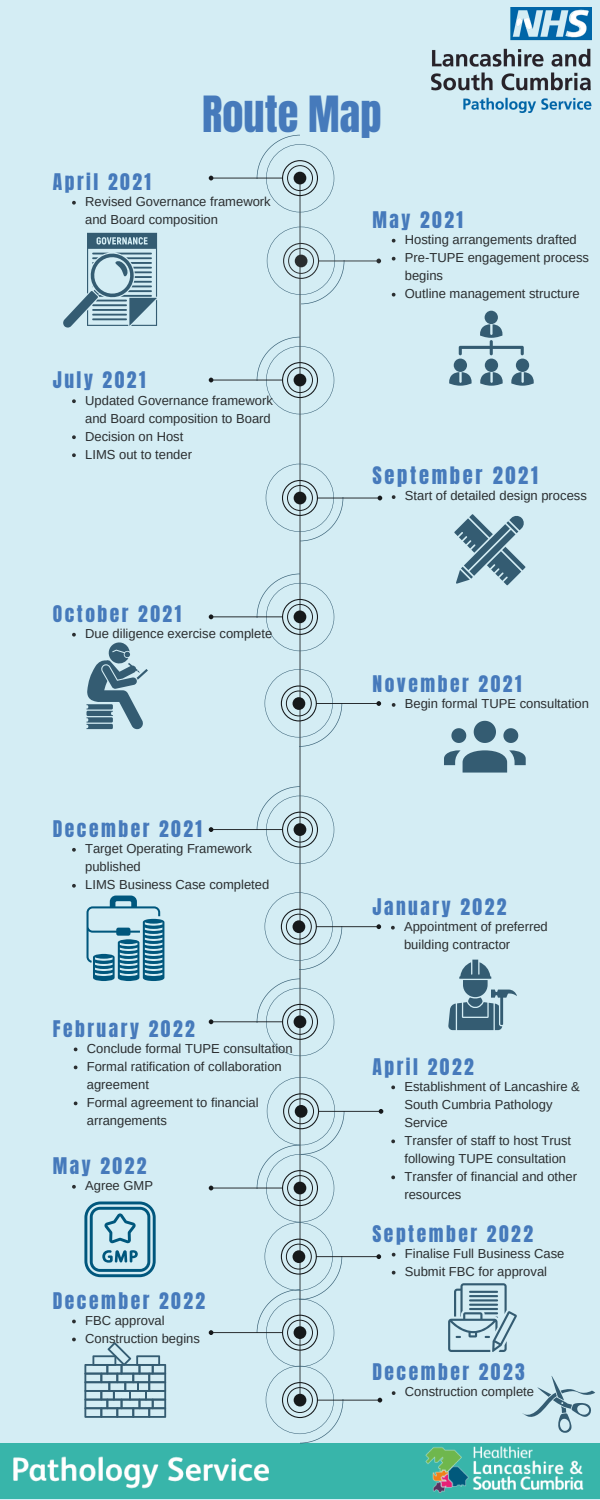
<style>
.page{position:relative;width:600px;height:1500px;background:#d4edf4}
.page>*{position:absolute;margin:0;border:0;box-sizing:border-box;transform-origin:0 0}
.t1{font:42.4px "Anton";color:#467abb}
.t2{font:20.5px "Anton";letter-spacing:.13em;color:#467abb}
.t3{font:19.5px "Anton";letter-spacing:.13em;color:#467abb}
.t4{font:13px/18px "Arimo";color:#2a2e30}
</style>
<div class="page">
<svg style="left:209px;top:378px;width:4px;height:4px"></svg>
<svg style="left:376px;top:259px;width:5px;height:4px"></svg>
<img style="left:0;top:1443px;width:600px;height:56px">
<svg style="left:209px;top:614px;width:4px;height:5px"></svg>
<svg style="left:209px;top:827px;width:4px;height:5px"></svg>
<svg style="left:444px;top:721px;width:82px;height:52px"></svg>
<svg style="left:454px;top:514px;width:71px;height:71px"></svg>
<svg style="left:391px;top:1086px;width:4px;height:3px"></svg>
<svg style="left:391px;top:1140px;width:4px;height:3px"></svg>
<svg style="left:391px;top:1176px;width:4px;height:3px"></svg>
<svg style="left:209px;top:176px;width:4px;height:4px"></svg>
<svg style="left:392px;top:1253px;width:4px;height:4px"></svg>
<svg style="left:392px;top:1271px;width:4px;height:4px"></svg>
<svg style="left:209px;top:1019px;width:4px;height:5px"></svg>
<svg style="left:377px;top:701px;width:4px;height:5px"></svg>
<svg style="left:378px;top:496px;width:4px;height:4px"></svg>
<svg style="left:377px;top:924px;width:4px;height:5px"></svg>
<svg style="left:209px;top:1330px;width:4px;height:5px"></svg>
<svg style="left:379px;top:1109px;width:4px;height:5px"></svg>
<svg style="left:522px;top:1376px;width:73px;height:57px"></svg>
<div style="left:485px;top:311px;width:13px;height:13px;background:#345c72;border-radius:50%"></div>
<svg style="left:459px;top:324px;width:65px;height:31px"></svg>
<div style="left:454px;top:359px;width:13px;height:13px;background:#345c72;border-radius:50%"></div>
<svg style="left:449px;top:372px;width:23px;height:14px"></svg>
<div style="left:485px;top:359px;width:13px;height:13px;background:#345c72;border-radius:50%"></div>
<svg style="left:480px;top:372px;width:23px;height:14px"></svg>
<div style="left:516px;top:359px;width:13px;height:13px;background:#345c72;border-radius:50%"></div>
<svg style="left:511px;top:372px;width:23px;height:14px"></svg>
<svg style="left:63px;top:233px;width:94px;height:95px"></svg>
<svg style="left:448px;top:960px;width:69px;height:70px"></svg>
<svg style="left:84px;top:1342px;width:82px;height:76px"></svg>
<img style="left:432px;top:8px;width:160px;height:104px">
<svg style="left:392px;top:1391px;width:4px;height:4px"></svg>
<svg style="left:72px;top:1185px;width:4px;height:4px"></svg>
<svg style="left:209px;top:1186px;width:4px;height:4px"></svg>
<svg style="left:377px;top:1254px;width:4px;height:5px"></svg>
<svg style="left:257px;top:135px;width:87px;height:1308px"></svg>
<svg style="left:378px;top:1398px;width:4px;height:5px"></svg>
<svg style="left:86px;top:642px;width:62px;height:87px"></svg>
<svg style="left:87px;top:896px;width:77px;height:85px"></svg>
<svg style="left:84px;top:1202px;width:72px;height:75px"></svg>
<svg style="left:448px;top:1283px;width:69px;height:69px"></svg>
<svg style="left:72px;top:633px;width:4px;height:4px"></svg>
<svg style="left:391px;top:926px;width:4px;height:4px"></svg>
<svg style="left:72px;top:399px;width:4px;height:4px"></svg>
<svg style="left:72px;top:435px;width:4px;height:4px"></svg>
<svg style="left:72px;top:453px;width:4px;height:4px"></svg>
<svg style="left:392px;top:495px;width:4px;height:4px"></svg>
<svg style="left:392px;top:703px;width:4px;height:4px"></svg>
<svg style="left:72px;top:201px;width:4px;height:4px"></svg>
<svg style="left:392px;top:239px;width:4px;height:4px"></svg>
<svg style="left:392px;top:257px;width:4px;height:4px"></svg>
<svg style="left:392px;top:293px;width:4px;height:4px"></svg>
<svg style="left:72px;top:848px;width:4px;height:4px"></svg>
<svg style="left:72px;top:884px;width:4px;height:4px"></svg>
<svg style="left:72px;top:1320px;width:4px;height:3px"></svg>
<svg style="left:72px;top:1338px;width:4px;height:3px"></svg>
<p class="t3" style="left:53px;top:168px;width:100px">April 2021</p>
<p class="t1" style="left:202px;top:84px;width:181px">Route Map</p>
<p class="t4" style="left:85px;top:193px;width:187px">Revised Governance framework and Board composition</p>
<p class="t3" style="left:53px;top:366px;width:94px">July 2021</p>
<p class="t4" style="left:85px;top:391px;width:189px">Updated Governance framework and Board composition to Board</p>
<p class="t4" style="left:85px;top:427px;width:100px">Decision on Host</p>
<p class="t4" style="left:85px;top:445px;width:108px">LIMS out to tender</p>
<p class="t3" style="left:53px;top:600px;width:130px">October 2021</p>
<p class="t4" style="left:85px;top:625px;width:189px">Due diligence exercise complete</p>
<p class="t3" style="left:53px;top:815px;width:151px">December 2021</p>
<p class="t4" style="left:85px;top:840px;width:168px">Target Operating Framework published</p>
<p class="t4" style="left:85px;top:876px;width:186px">LIMS Business Case completed</p>
<p class="t3" style="left:53px;top:1014px;width:144px">February 2022</p>
<p class="t4" style="left:87px;top:1039px;width:207px">Conclude formal TUPE consultation</p>
<p class="t4" style="left:87px;top:1057px;width:197px">Formal ratification of collaboration agreement</p>
<p class="t4" style="left:87px;top:1093px;width:173px">Formal agreement to financial arrangements</p>
<p class="t3" style="left:53px;top:1152px;width:95px">May 2022</p>
<p class="t4" style="left:85px;top:1177px;width:69px">Agree GMP</p>
<p class="t3" style="left:53px;top:1287px;width:154px">December 2022</p>
<p class="t4" style="left:85px;top:1311px;width:81px">FBC approval</p>
<p class="t4" style="left:85px;top:1329px;width:116px">Construction begins</p>
<p class="t3" style="left:372px;top:206px;width:92px">May 2021</p>
<p class="t4" style="left:405px;top:231px;width:173px">Hosting arrangements drafted</p>
<p class="t4" style="left:405px;top:249px;width:186px">Pre-TUPE engagement process begins</p>
<p class="t4" style="left:405px;top:285px;width:176px">Outline management structure</p>
<p class="t2" style="left:372px;top:460px;width:167px">September 2021</p>
<p class="t4" style="left:405px;top:487px;width:184px">Start of detailed design process</p>
<p class="t3" style="left:372px;top:670px;width:151px">November 2021</p>
<p class="t4" style="left:405px;top:695px;width:186px">Begin formal TUPE consultation</p>
<p class="t3" style="left:372px;top:893px;width:136px">January 2022</p>
<p class="t4" style="left:404px;top:918px;width:145px">Appointment of preferred building contractor</p>
<p class="t3" style="left:372px;top:1052px;width:103px">April 2022</p>
<p class="t4" style="left:404px;top:1077px;width:177px">Establishment of Lancashire &amp;<br>South Cumbria Pathology<br>Service</p>
<p class="t4" style="left:404px;top:1131px;width:168px">Transfer of staff to host Trust following TUPE consultation</p>
<p class="t4" style="left:404px;top:1167px;width:174px">Transfer of financial and other resources</p>
<p class="t3" style="left:372px;top:1220px;width:162px">September 2022</p>
<p class="t4" style="left:405px;top:1245px;width:161px">Finalise Full Business Case</p>
<p class="t4" style="left:405px;top:1263px;width:144px">Submit FBC for approval</p>
<p class="t3" style="left:372px;top:1358px;width:154px">December 2023</p>
<p class="t4" style="left:405px;top:1383px;width:131px">Construction complete</p>
</div>
